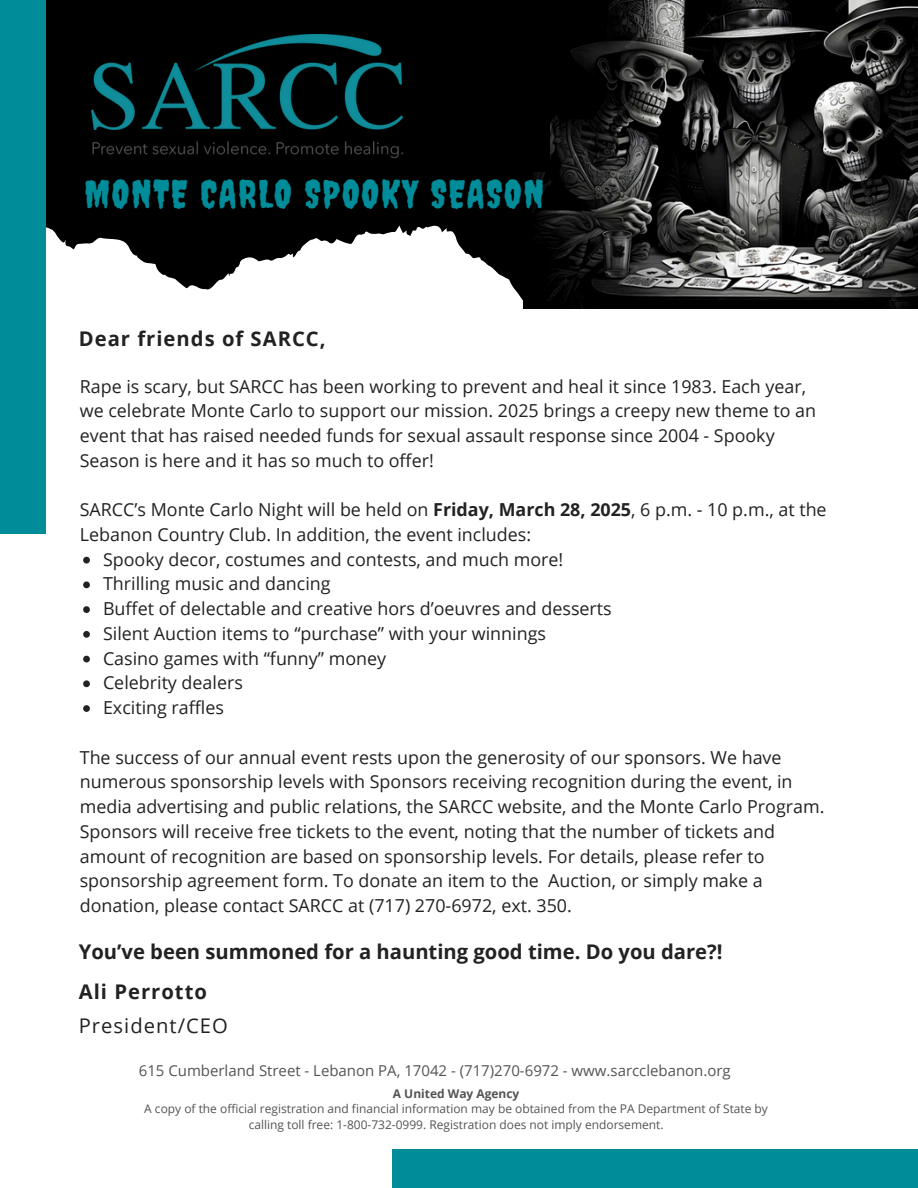
<style>
.page{position:relative;width:918px;height:1188px;background:#fff}
.page>*{position:absolute;margin:0;border:0;box-sizing:border-box;transform-origin:0 0}
.t1{font:38.85px "Creepster";letter-spacing:.05em;color:#008c99}
.t2{font:700 20.25px "Open Sans";color:#222}
.t3{font:20.25px/33.8px "Open Sans";letter-spacing:.05em;color:#222}
.t4{font:700 20.25px "Open Sans";letter-spacing:.05em;color:#222}
.t5{font:17.85px/24.8px "Open Sans";color:#222}
.t6{font:15px "Open Sans";color:#545454}
.t7{font:12px/15.9px "Open Sans";color:#545454;text-align:center}
.t8{font:700 12px "Open Sans";color:#545454}
.s1{font-weight:700}
</style>
<div class="page">
<svg style="left:45px;top:171px;width:479px;height:137px;fill:#000"></svg>
<img style="left:524px;top:0;width:393px;height:308px">
<div style="left:0;top:0;width:549px;height:171px;background:#000"></div>
<div style="left:0;top:0;width:45px;height:534px;background:#008c99"></div>
<div style="left:393px;top:1149px;width:525px;height:39px;background:#008c99"></div>
<img style="left:92px;top:34px;width:311px;height:125px">
<svg style="left:83px;top:557px;width:7px;height:7px"></svg>
<svg style="left:83px;top:582px;width:7px;height:6px"></svg>
<svg style="left:83px;top:606px;width:7px;height:7px"></svg>
<svg style="left:83px;top:631px;width:7px;height:7px"></svg>
<svg style="left:83px;top:656px;width:7px;height:6px"></svg>
<svg style="left:83px;top:680px;width:7px;height:7px"></svg>
<svg style="left:83px;top:705px;width:7px;height:7px"></svg>
<h5 class="t1" style="left:84px;top:171px;width:461px">MONTE CARLO SPOOKY SEASON</h5>
<p class="t4" style="left:79px;top:324px;width:248px">Dear friends of SARCC,</p>
<p class="t5" style="left:80px;top:373px;width:738px">Rape is scary, but SARCC has been working to prevent and heal it since 1983. Each year, we celebrate Monte Carlo to support our mission. 2025 brings a creepy new theme to an event that has raised needed funds for sexual assault response since 2004 - Spooky Season is here and it has so much to offer!</p>
<p class="t5" style="left:80px;top:497px;width:748px">SARCC’s Monte Carlo Night will be held on <span class="s1">Friday, March 28, 2025</span>, 6 p.m. - 10 p.m., at the<br>Lebanon Country Club. In addition, the event includes:</p>
<h1 class="t5" style="left:103px;top:546px;width:462px">Spooky decor, costumes and contests, and much more!</h1>
<h2 class="t5" style="left:103px;top:571px;width:229px">Thrilling music and dancing</h2>
<h4 class="t5" style="left:103px;top:596px;width:510px">Buffet of delectable and creative hors d’oeuvres and desserts</h4>
<h4 class="t5" style="left:103px;top:621px;width:445px">Silent Auction items to “purchase” with your winnings</h4>
<p class="t5" style="left:103px;top:645px;width:285px">Casino games with “funny” money</p>
<p class="t5" style="left:103px;top:670px;width:141px">Celebrity dealers</p>
<p class="t5" style="left:103px;top:695px;width:123px">Exciting raffles</p>
<p class="t5" style="left:80px;top:744px;width:746px">The success of our annual event rests upon the generosity of our sponsors. We have numerous sponsorship levels with Sponsors receiving recognition during the event, in media advertising and public relations, the SARCC website, and the Monte Carlo Program.<br>Sponsors will receive free tickets to the event, noting that the number of tickets and amount of recognition are based on sponsorship levels. For details, please refer to sponsorship agreement form. To donate an item to the Auction, or simply make a donation, please contact SARCC at (717) 270-6972, ext. 350.</p>
<p class="t2" style="left:79px;top:937px;width:645px">You’ve been summoned for a haunting good time. Do you dare?!</p>
<h4 class="t3" style="left:79px;top:975px;width:151px"><span class="s1">Ali Perrotto<br></span>President/CEO</h4>
<h4 class="t6" style="left:139px;top:1060px;width:593px">615 Cumberland Street - Lebanon PA, 17042 - (717)270-6972 - www.sarcclebanon.org</h4>
<h2 class="t8" style="left:393px;top:1085px;width:128px">A United Way Agency</h2>
<h3 class="t7" style="left:144px;top:1101px;width:625px">A copy of the official registration and financial information may be obtained from the PA Department of State by calling toll free: 1-800-732-0999. Registration does not imply endorsement.</h3>
</div>
